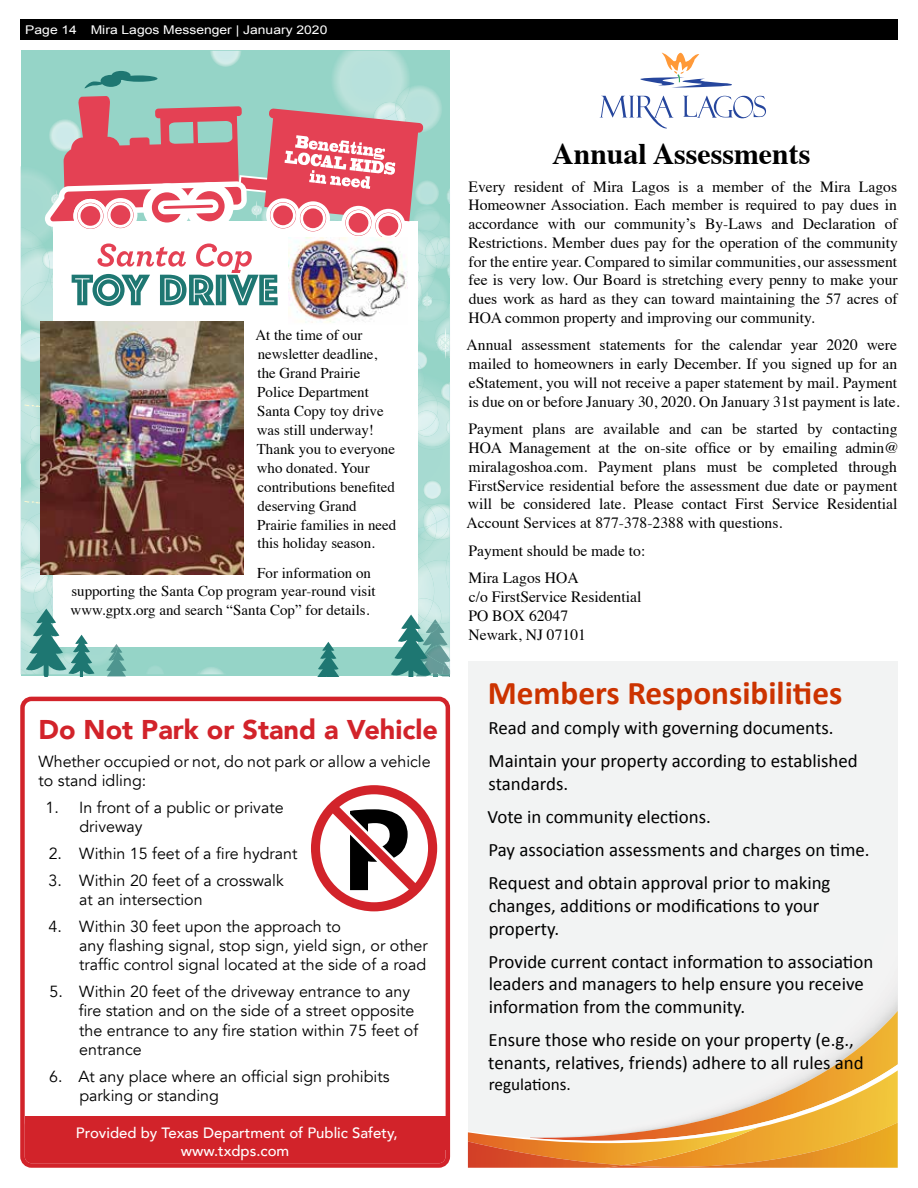
<style>
.page{position:relative;width:918px;height:1188px;background:#fff}
.page>*{position:absolute;margin:0;border:0;box-sizing:border-box;transform-origin:0 0}
.t1{font:700 33.3px "Calibri";color:#c30}
.t2{font:700 29.85px "Times";color:#000}
.t3{font:900 27.15px "Avenir";color:#d2232a}
.t4{font:18.9px/33.2px "Calibri";color:#000}
.t5{font:17.25px "Calibri";color:#000}
.t6{font:16.05px/19.4px "Avenir";color:#000}
.t7{font:15.6px/18.8px "Times";color:#000}
.t8{font:15px/18.9px "Times";color:#000}
.t9{font:500 15px/18px "Avenir";color:#fff;text-align:center}
.t10{font:12px "Arial";color:#fff;scale:1.16 1}
</style>
<div class="page">
<div style="left:20px;top:20px;width:878px;height:20px;background:#000"></div>
<div style="left:468px;top:661px;width:430px;height:507px;background:#f2f3f3"></div>
<svg style="left:863px;top:1011px;width:35px;height:23px"></svg>
<svg style="left:816px;top:1034px;width:82px;height:36px"></svg>
<svg style="left:468px;top:1070px;width:430px;height:72px"></svg>
<img style="left:605px;top:1122px;width:293px;height:46px">
<img style="left:468px;top:1142px;width:155px;height:26px">
<svg style="left:683px;top:96px;width:83px;height:22px"></svg>
<svg style="left:600px;top:96px;width:74px;height:33px"></svg>
<svg style="left:640px;top:52px;width:92px;height:36px"></svg>
<div style="left:21px;top:51px;width:429px;height:625px;background:#95d4c7"></div>
<img style="left:26px;top:465px;width:14px;height:12px">
<img style="left:411px;top:86px;width:27px;height:10px">
<img style="left:333px;top:51px;width:78px;height:45px">
<img style="left:396px;top:86px;width:14px;height:10px">
<img style="left:210px;top:51px;width:31px;height:16px">
<img style="left:147px;top:667px;width:16px;height:7px">
<img style="left:199px;top:667px;width:25px;height:7px">
<img style="left:20px;top:521px;width:1px;height:27px">
<img style="left:21px;top:521px;width:19px;height:27px">
<img style="left:418px;top:601px;width:6px;height:7px">
<img style="left:418px;top:465px;width:32px;height:34px">
<img style="left:423px;top:480px;width:19px;height:19px;border-radius:9px">
<img style="left:434px;top:591px;width:16px;height:17px">
<svg style="left:418px;top:499px;width:32px;height:92px;background:#c0e4de"></svg>
<img style="left:434px;top:601px;width:7px;height:7px">
<img style="left:424px;top:601px;width:10px;height:7px">
<img style="left:418px;top:564px;width:16px;height:37px">
<svg style="left:20px;top:477px;width:20px;height:44px"></svg>
<div style="left:53px;top:221px;width:365px;height:426px;background:#fff"></div>
<svg style="left:20px;top:548px;width:106px;height:128px"></svg>
<svg style="left:318px;top:642px;width:21px;height:34px"></svg>
<svg style="left:391px;top:608px;width:60px;height:68px"></svg>
<svg style="left:85px;top:71px;width:73px;height:18px"></svg>
<img style="left:40px;top:465px;width:203px;height:109px">
<img style="left:20px;top:96px;width:430px;height:369px">
<div style="left:20px;top:697px;width:430px;height:471px;border:4px solid #d2232a;border-radius:9px"></div>
<div style="left:25px;top:1118px;width:421px;height:45px;background:#d2232a;border-radius:7px"></div>
<div style="left:25px;top:1116px;width:421px;height:34px;background:#d2232a"></div>
<svg style="left:311px;top:785px;width:126px;height:126px"></svg>
<p class="t10" style="left:25px;top:22px;width:262px">Page 14 Mira Lagos Messenger | January 2020</p>
<p class="t8" style="left:255px;top:325px;width:142px">At the time of our newsletter deadline, the Grand Prairie<br>Police Department<br>Santa Copy toy drive was still underway!<br>Thank you to everyone who donated. Your contributions benefited deserving Grand<br>Prairie families in need this holiday season.</p>
<p class="t8" style="left:71px;top:562px;width:307px;text-indent:187px">For information on supporting the Santa Cop program year-round visit www.gptx.org and search “Santa Cop” for details.</p>
<h3 class="t3" style="left:39px;top:706px;width:401px">Do Not Park or Stand a Vehicle</h3>
<p class="t6" style="left:39px;top:752px;width:394px">Whether occupied or not, do not park or allow a vehicle to stand idling:</p>
<p class="t6" style="left:79px;top:798px;width:206px;text-indent:-34px">1. In front of a public or private driveway</p>
<p class="t6" style="left:49px;top:844px;width:250px">2. Within 15 feet of a fire hydrant</p>
<p class="t6" style="left:79px;top:871px;width:206px;text-indent:-31px">3. Within 20 feet of a crosswalk at an intersection</p>
<p class="t6" style="left:79px;top:917px;width:350px;text-indent:-31px">4. Within 30 feet upon the approach to<br>any flashing signal, stop sign, yield sign, or other traffic control signal located at the side of a road</p>
<p class="t6" style="left:79px;top:982px;width:341px;text-indent:-29px">5. Within 20 feet of the driveway entrance to any fire station and on the side of a street opposite the entrance to any fire station within 75 feet of entrance</p>
<p class="t6" style="left:79px;top:1067px;width:312px;text-indent:-30px">6. At any place where an official sign prohibits parking or standing</p>
<p class="t9" style="left:76px;top:1123px;width:323px">Provided by Texas Department of Public Safety, www.txdps.com</p>
<h2 class="t2" style="left:552px;top:125px;width:260px">Annual Assessments</h2>
<p class="t7" style="left:468px;top:176px;width:431px;text-align:justify">Every resident of Mira Lagos is a member of the Mira Lagos Homeowner Association. Each member is required to pay dues in accordance with our community’s By-Laws and Declaration of Restrictions. Member dues pay for the operation of the community for the entire year. Compared to similar communities, our assessment fee is very low. Our Board is stretching every penny to make your dues work as hard as they can toward maintaining the 57 acres of HOA common property and improving our community.</p>
<p class="t7" style="left:467px;top:335px;width:435px">Annual assessment statements for the calendar year 2020 were mailed to homeowners in early December. If you signed up for an eStatement, you will not receive a paper statement by mail. Payment is due on or before January 30, 2020. On January 31st payment is late.</p>
<p class="t7" style="left:467px;top:418px;width:434px;text-align:justify">Payment plans are available and can be started by contacting HOA Management at the on-site office or by emailing admin@ miralagoshoa.com. Payment plans must be completed through FirstService residential before the assessment due date or payment will be considered late. Please contact First Service Residential Account Services at 877-378-2388 with questions.</p>
<p class="t7" style="left:468px;top:535px;width:178px;line-height:27.8px">Payment should be made to:<br>Mira Lagos HOA</p>
<p class="t7" style="left:468px;top:586px;width:174px">c/o FirstService Residential<br>PO BOX 62047<br>Newark, NJ 07101</p>
<h1 class="t1" style="left:488px;top:671px;width:356px">Members Responsibilities</h1>
<p class="t4" style="left:489px;top:711px;width:371px">Read and comply with governing documents.<br>Maintain your property according to established</p>
<p class="t4" style="left:488px;top:767px;width:383px">standards.<br>Vote in community elections.<br>Pay association assessments and charges on time.<br>Request and obtain approval prior to making</p>
<p class="t4" style="left:489px;top:894px;width:332px;line-height:22.6px">changes, additions or modifications to your property.</p>
<p class="t4" style="left:489px;top:950px;width:386px;line-height:22.6px">Provide current contact information to association leaders and managers to help ensure you receive information from the community.</p>
<p class="t4" style="left:488px;top:1029px;width:377px;line-height:22.6px">Ensure those who reside on your property (e.g., tenants, relatives, friends) adhere to all rules and</p>
<p class="t5" style="left:489px;top:1073px;width:84px">regulations.</p>
</div>
